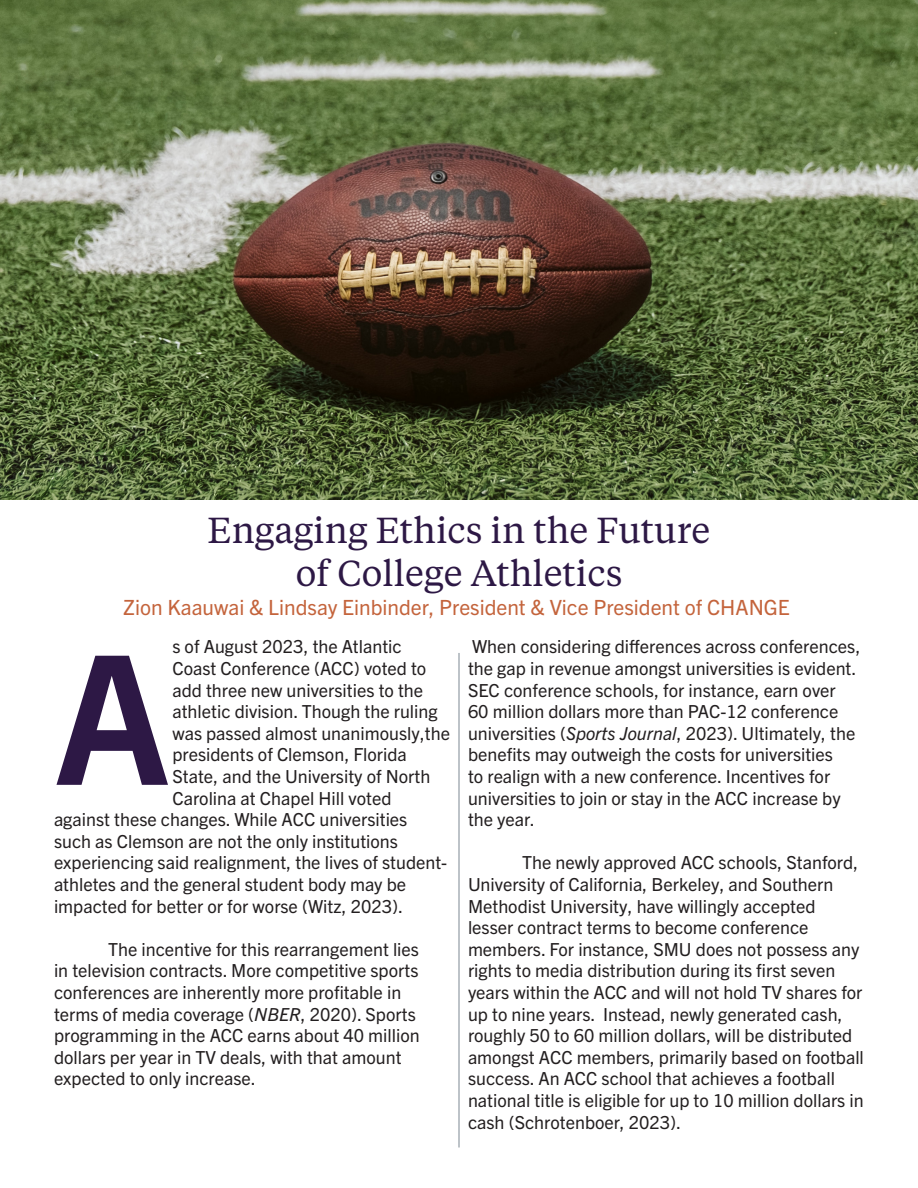
<style>
.page{position:relative;width:918px;height:1188px;background:#fff}
.page>*{position:absolute;margin:0;border:0;box-sizing:border-box;transform-origin:0 0}
.t1{font:700 179.85px "Trade Gothic Next LT Pro";color:#2d1845}
.t2{font:36px/43.2px "Tiempos Text";color:#2d1845;text-align:center}
.t3{font:21px "Trade Gothic Next LT Pro";color:#c4643c}
.article_text{font:18px/21.6px "Trade Gothic Next LT Pro";color:#231f20}
.s1{font-style:italic}
</style>
<div class="page">
<img style="left:0;top:0;width:918px;height:500px">
<hr style="left:459px;top:653px;width:1px;height:495px;background:#7d8992">
<p class="t2" style="left:208px;top:507px;width:504px">Engaging Ethics in the Future of College Athletics</p>
<p class="t3" style="left:123px;top:592px;width:668px">Zion Kaauwai &amp; Lindsay Einbinder, President &amp; Vice President of CHANGE</p>
<p class="article_text" style="left:172px;top:635px;width:231px">s of August 2023, the Atlantic</p>
<p class="article_text" style="left:172px;top:656px;width:256px">Coast Conference (ACC) voted to</p>
<p class="article_text" style="left:172px;top:678px;width:252px">add three new universities to the</p>
<p class="article_text" style="left:172px;top:700px;width:267px">athletic division. Though the ruling</p>
<p class="article_text" style="left:172px;top:721px;width:279px">was passed almost unanimously,the</p>
<p class="article_text" style="left:172px;top:743px;width:236px">presidents of Clemson, Florida</p>
<p class="article_text" style="left:172px;top:764px;width:260px">State, and the University of North</p>
<p class="article_text" style="left:172px;top:786px;width:221px">Carolina at Chapel Hill voted</p>
<p class="article_text" style="left:54px;top:808px;width:355px">against these changes. While ACC universities</p>
<p class="article_text" style="left:54px;top:829px;width:346px">such as Clemson are not the only institutions</p>
<p class="article_text" style="left:54px;top:851px;width:395px">experiencing said realignment, the lives of student-</p>
<p class="article_text" style="left:54px;top:872px;width:354px">athletes and the general student body may be</p>
<p class="article_text" style="left:54px;top:894px;width:351px">impacted for better or for worse (Witz, 2023).</p>
<p class="article_text" style="left:54px;top:937px;width:367px;text-indent:54px">The incentive for this rearrangement lies in television contracts. More competitive sports conferences are inherently more profitable in terms of media coverage (<span class="s1">NBER</span>, 2020). Sports programming in the ACC earns about 40 million dollars per year in TV deals, with that amount expected to only increase.</p>
<p class="article_text" style="left:468px;top:635px;width:394px">When considering differences across conferences, the gap in revenue amongst universities is evident.<br>SEC conference schools, for instance, earn over 60 million dollars more than PAC-12 conference universities (<span class="s1">Sports Journal</span>, 2023). Ultimately, the benefits may outweigh the costs for universities<br>to realign with a new conference. Incentives for universities to join or stay in the ACC increase by the year.</p>
<p class="article_text" style="left:468px;top:851px;width:397px;text-indent:54px">The newly approved ACC schools, Stanford, University of California, Berkeley, and Southern Methodist University, have willingly accepted lesser contract terms to become conference members. For instance, SMU does not possess any rights to media distribution during its first seven years within the ACC and will not hold TV shares for up to nine years. Instead, newly generated cash, roughly 50 to 60 million dollars, will be distributed amongst ACC members, primarily based on football success. An ACC school that achieves a football national title is eligible for up to 10 million dollars in cash (Schrotenboer, 2023).</p>
<p class="t1" style="left:54px;top:594px;width:118px">A</p>
</div>
